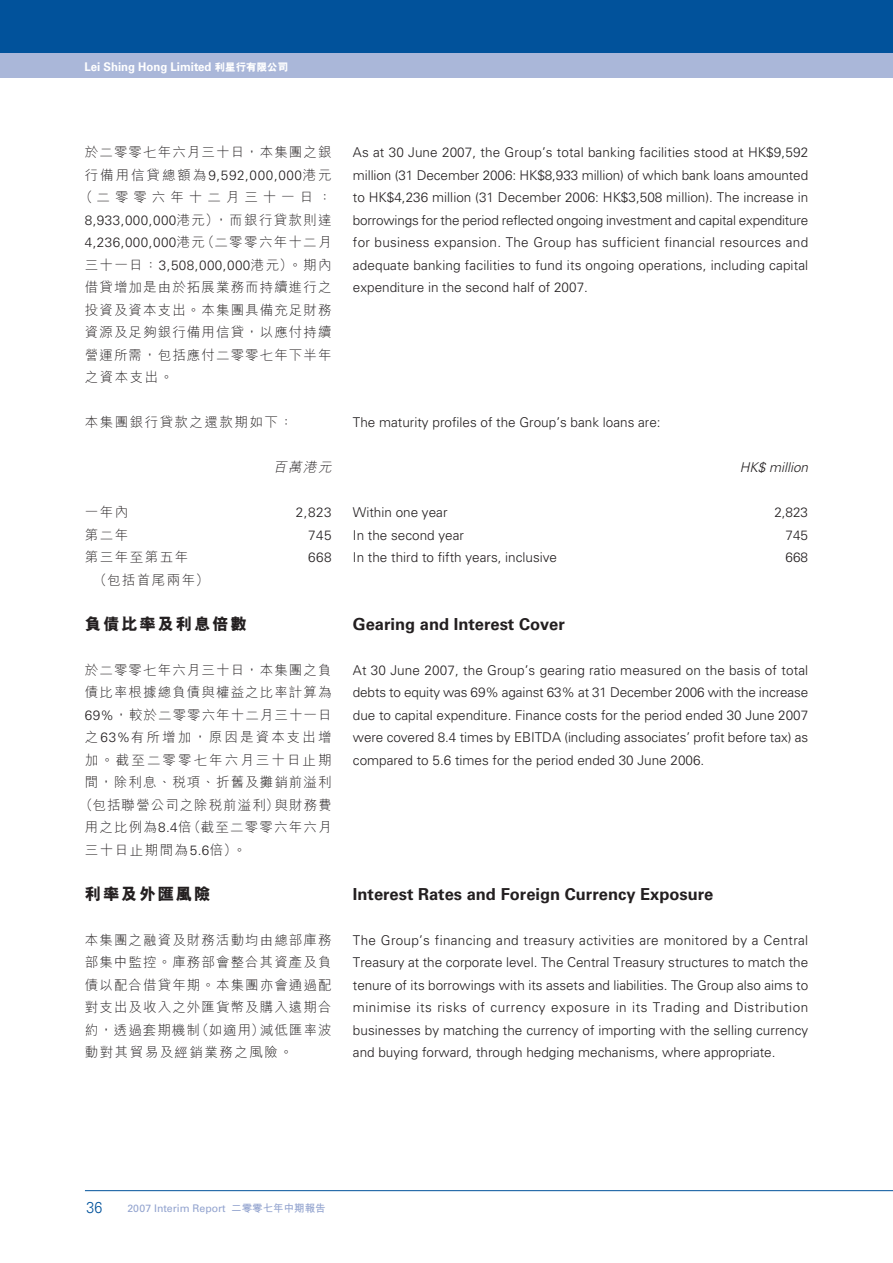
<style>
.page{position:relative;width:893px;height:1263px;background:#fff}
.page>*{position:absolute;margin:0;border:0;box-sizing:border-box;transform-origin:0 0}
.t1{font:700 16.5px "Univers";color:#231f20}
.t2{font:800 16.5px "M Hei";letter-spacing:.105em;color:#231f20}
.t3{font:300 15.75px "Univers";color:#01529b;scale:.9 1}
.t4{font:300 13.5px/22.5px "Univers";color:#231f20;text-align:justify}
.t5{font:300 13.5px/22.5px "M Hei";letter-spacing:.08em;color:#231f20;text-align:justify}
.t6{font:300 13.5px "M Hei";letter-spacing:.11em;color:#231f20}
.t7{font:300 13.5px "Univers";letter-spacing:.045em;color:#231f20}
.t8{font:300 13.5px "M Hei";letter-spacing:.155em;color:#231f20}
.t9{font:300 13.5px "M Hei";letter-spacing:.15em;color:#231f20}
.t10{font:300 13.5px "M Hei";letter-spacing:.365em;color:#231f20}
.t11{font:italic 300 13.5px "Univers";color:#231f20}
.t12{font:italic 300 13.5px "M Hei";color:#231f20}
.t13{font:700 12px "Univers";color:#fff;scale:.95 1}
.t14{font:10.5px "Univers";color:#91a2ce}
.s1{font-family:"M Hei";font-weight:800;font-size:10.5px}
.s2{font-family:"M Hei"}
.s3{font-family:"Univers"}
.s4{font-family:"M Hei";font-weight:700}
</style>
<div class="page">
<div style="left:0;top:0;width:892px;height:77px;background:#aab7d9"></div>
<div style="left:0;top:0;width:892px;height:52px;background:#01529b"></div>
<hr style="left:85px;top:1190px;width:807px;height:1px;background:#01529b">
<p class="t13" style="left:84px;top:63px;width:216px">Lei Shing Hong Limited <span class="s1">利星行有限公司</span></p>
<p class="t5" style="left:85px;top:142px;width:248px">於二零零七年六月三十日，本集團之銀</p>
<p class="t7" style="left:85px;top:170px;width:248px"><span class="s2">行備用信貸總額為</span>9,592,000,000<span class="s2">港元</span></p>
<p class="t10" style="left:79px;top:190px;width:254px">（二零零六年十二月三十一日：</p>
<p class="t4" style="left:85px;top:210px;width:248px">8,933,000,000<span class="s2">港元），而銀行貸款則達</span>4,236,000,000<span class="s2">港元（二零零六年十二月三十一日：</span>3,508,000,000<span class="s2">港元）。期內</span></p>
<p class="t5" style="left:85px;top:277px;width:248px">借貸增加是由於拓展業務而持續進行之投資及資本支出。本集團具備充足財務資源及足夠銀行備用信貸，以應付持續營運所需，包括應付二零零七年下半年之資本支出。</p>
<p class="t6" style="left:85px;top:415px;width:209px">本集團銀行貸款之還款期如下：</p>
<p class="t12" style="left:273px;top:460px;width:63px">百萬港元</p>
<p class="t5" style="left:85px;top:502px;width:45px">一年內</p>
<p class="t4" style="left:296px;top:503px;width:37px">2,823</p>
<p class="t5" style="left:85px;top:524px;width:45px">第二年</p>
<p class="t4" style="left:308px;top:525px;width:25px">745</p>
<p class="t6" style="left:85px;top:550px;width:105px">第三年至第五年</p>
<p class="t4" style="left:308px;top:548px;width:25px">668</p>
<p class="t5" style="left:93px;top:569px;width:117px">（包括首尾兩年）</p>
<p class="t2" style="left:85px;top:615px;width:164px">負債比率及利息倍數</p>
<p class="t5" style="left:85px;top:659px;width:248px">於二零零七年六月三十日，本集團之負</p>
<p class="t5" style="left:85px;top:682px;width:248px">債比率根據總負債與權益之比率計算為</p>
<p class="t5" style="left:85px;top:704px;width:248px"><span class="s3">69%</span>，較於二零零六年十二月三十一日</p>
<p class="t8" style="left:85px;top:730px;width:248px">之<span class="s3">63%</span>有所增加，原因是資本支出增</p>
<p class="t9" style="left:85px;top:753px;width:248px">加。截至二零零七年六月三十日止期</p>
<p class="t5" style="left:85px;top:772px;width:248px">間，除利息、稅項、折舊及攤銷前溢利</p>
<p class="t5" style="left:79px;top:794px;width:254px">（包括聯營公司之除稅前溢利）與財務費</p>
<p class="t5" style="left:85px;top:817px;width:248px">用之比例為<span class="s3">8.4</span>倍（截至二零零六年六月</p>
<p class="t6" style="left:85px;top:843px;width:163px">三十日止期間為<span class="s3">5.6</span>倍）。</p>
<p class="t2" style="left:85px;top:885px;width:127px">利率及外匯風險</p>
<p class="t5" style="left:85px;top:929px;width:248px">本集團之融資及財務活動均由總部庫務部集中監控。庫務部會整合其資產及負債以配合借貸年期。本集團亦會通過配對支出及收入之外匯貨幣及購入遠期合約，透過套期機制（如適用）減低匯率波動對其貿易及經銷業務之風險。</p>
<p class="t4" style="left:353px;top:143px;width:457px">As at 30 June 2007, the Group’s total banking facilities stood at HK$9,592 million (31 December 2006: HK$8,933 million) of which bank loans amounted to HK$4,236 million (31 December 2006: HK$3,508 million). The increase in borrowings for the period reflected ongoing investment and capital expenditure for business expansion. The Group has sufficient financial resources and adequate banking facilities to fund its ongoing operations, including capital expenditure in the second half of 2007.</p>
<p class="t4" style="left:353px;top:413px;width:309px">The maturity profiles of the Group’s bank loans are:</p>
<p class="t11" style="left:739px;top:463px;width:72px">HK$ million</p>
<p class="t4" style="left:353px;top:503px;width:96px">Within one year</p>
<p class="t4" style="left:774px;top:503px;width:35px">2,823</p>
<p class="t4" style="left:353px;top:525px;width:113px">In the second year</p>
<p class="t4" style="left:785px;top:525px;width:24px">745</p>
<p class="t4" style="left:353px;top:548px;width:206px">In the third to fifth years, inclusive</p>
<p class="t4" style="left:785px;top:548px;width:24px">668</p>
<p class="t1" style="left:353px;top:618px;width:213px">Gearing and Interest Cover</p>
<p class="t4" style="left:353px;top:660px;width:457px">At 30 June 2007, the Group’s gearing ratio measured on the basis of total debts to equity was 69% against 63% at 31 December 2006 with the increase due to capital expenditure. Finance costs for the period ended 30 June 2007 were covered 8.4 times by EBITDA (including associates’ profit before tax) as compared to 5.6 times for the period ended 30 June 2006.</p>
<p class="t1" style="left:353px;top:888px;width:362px">Interest Rates and Foreign Currency Exposure</p>
<p class="t4" style="left:353px;top:930px;width:457px">The Group’s financing and treasury activities are monitored by a Central Treasury at the corporate level. The Central Treasury structures to match the tenure of its borrowings with its assets and liabilities. The Group also aims to minimise its risks of currency exposure in its Trading and Distribution businesses by matching the currency of importing with the selling currency and buying forward, through hedging mechanisms, where appropriate.</p>
<p class="t3" style="left:87px;top:1201px;width:19px">36</p>
<p class="t14" style="left:127px;top:1205px;width:200px">2007 Interim Report <span class="s4">二零零七年中期報告</span></p>
</div>
